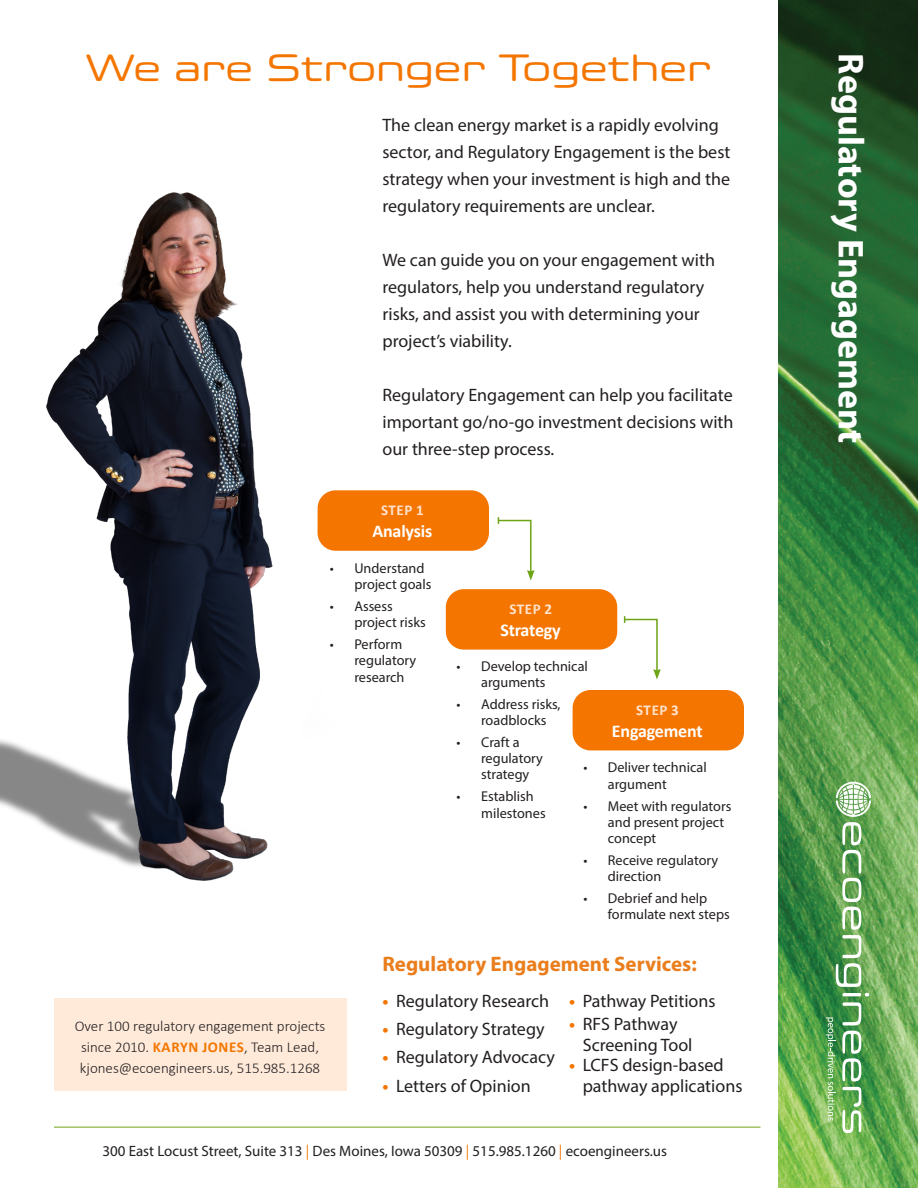
<style>
.page{position:relative;width:918px;height:1188px;background:#fff}
.page>*{position:absolute;margin:0;border:0;box-sizing:border-box;transform-origin:0 0}
.t1{font:39px "Eurostile Candy LT Pro";color:#f47600}
.t2{font:700 36px "Myriad Pro";color:#fff}
.t3{font:700 21px "Myriad Pro";color:#ea7e1d}
.t4{font:18px/27px "Myriad Pro";color:#231f20}
.Third_level_heading{font:700 18px "Calibri";letter-spacing:-.01em;color:#fff}
.t5{font:300 15px/21px "Calibri";color:#231f20;text-align:center}
.t6{font:15px "Myriad Pro";color:#231f20}
.Third_level_heading-2{font:700 15px "Calibri";letter-spacing:.04em;color:#ffe3ce}
.t7{font:14.25px/16.4px "Myriad Pro";color:#231f20}
.s1{font-weight:700;color:#f47600}
.s2{color:#f47600}
</style>
<div class="page">
<img style="left:778px;top:0;width:140px;height:1188px">
<hr style="left:54px;top:1127px;width:706px;height:1px;background:#6ea516">
<svg style="left:826px;top:1017px;width:9px;height:104px"></svg>
<svg style="left:842px;top:993px;width:27px;height:32px"></svg>
<svg style="left:842px;top:1031px;width:19px;height:102px"></svg>
<svg style="left:836px;top:782px;width:35px;height:205px"></svg>
<div style="left:573px;top:690px;width:171px;height:60px;background:#f47600;border-radius:18px"></div>
<div style="left:446px;top:589px;width:171px;height:61px;background:#f47600;border-radius:18px"></div>
<div style="left:318px;top:490px;width:171px;height:61px;background:#f47600;border-radius:18px"></div>
<div style="left:54px;top:999px;width:292px;height:92px;background:#ffeada"></div>
<img style="left:0;top:192px;width:345px;height:689px">
<svg style="left:217px;top:217px;width:29px;height:56px"></svg>
<svg style="left:497px;top:517px;width:38px;height:64px"></svg>
<svg style="left:623px;top:616px;width:38px;height:64px"></svg>
<p class="t1" style="left:86px;top:47px;width:627px">We are Stronger Together</p>
<p class="t4" style="left:382px;top:111px;width:349px">The clean energy market is a rapidly evolving sector, and Regulatory Engagement is the best strategy when your investment is high and the regulatory requirements are unclear.</p>
<p class="t4" style="left:382px;top:246px;width:334px">We can guide you on your engagement with regulators, help you understand regulatory risks, and assist you with determining your project’s viability.</p>
<p class="t4" style="left:382px;top:381px;width:353px;text-align:justify">Regulatory Engagement can help you facilitate important go/no-go investment decisions with our three-step process.</p>
<p class="Third_level_heading-2" style="left:381px;top:500px;width:44px">STEP 1</p>
<p class="Third_level_heading" style="left:372px;top:518px;width:61px">Analysis</p>
<p class="t7" style="left:354px;top:560px;width:79px;text-indent:-25px">• Understand project goals</p>
<p class="t7" style="left:354px;top:598px;width:73px;text-indent:-25px">• Assess project risks</p>
<p class="t7" style="left:354px;top:636px;width:63px;text-indent:-25px">• Perform regulatory research</p>
<p class="Third_level_heading-2" style="left:509px;top:599px;width:44px">STEP 2</p>
<p class="Third_level_heading" style="left:500px;top:617px;width:62px">Strategy</p>
<p class="t7" style="left:481px;top:657px;width:108px;text-indent:-25px">• Develop technical arguments</p>
<p class="t7" style="left:481px;top:695px;width:81px;text-indent:-25px">• Address risks, roadblocks</p>
<p class="t7" style="left:481px;top:734px;width:63px;text-indent:-25px">• Craft a regulatory strategy</p>
<p class="t7" style="left:481px;top:788px;width:66px;text-indent:-25px">• Establish milestones</p>
<p class="Third_level_heading-2" style="left:636px;top:699px;width:44px">STEP 3</p>
<p class="Third_level_heading" style="left:612px;top:718px;width:92px">Engagement</p>
<p class="t7" style="left:608px;top:759px;width:100px;text-indent:-25px">• Deliver technical argument</p>
<p class="t7" style="left:608px;top:797px;width:125px;text-indent:-25px">• Meet with regulators and present project concept</p>
<p class="t7" style="left:608px;top:852px;width:112px;text-indent:-25px">• Receive regulatory direction</p>
<p class="t7" style="left:608px;top:890px;width:123px;text-indent:-25px">• Debrief and help formulate next steps</p>
<p class="t5" style="left:75px;top:1015px;width:252px">Over 100 regulatory engagement projects since 2010. <span class="s1">KARYN JONES</span>, Team Lead, kjones@ecoengineers.us, 515.985.1268</p>
<p class="t3" style="left:382px;top:951px;width:316px">Regulatory Engagement Services:</p>
<p class="t4" style="left:382px;top:987px;width:168px"><span class="s1">•</span> Regulatory Research</p>
<p class="t4" style="left:382px;top:1015px;width:164px"><span class="s1">•</span> Regulatory Strategy</p>
<p class="t4" style="left:382px;top:1043px;width:174px"><span class="s1">•</span> Regulatory Advocacy</p>
<p class="t4" style="left:382px;top:1072px;width:150px"><span class="s1">•</span> Letters of Opinion</p>
<p class="t4" style="left:569px;top:987px;width:148px"><span class="s1">•</span> Pathway Petitions</p>
<p class="t4" style="left:583px;top:1014px;width:111px;line-height:20.4px;text-indent:-14px"><span class="s1">•</span> RFS Pathway<br>Screening Tool</p>
<p class="t4" style="left:583px;top:1055px;width:161px;line-height:20.4px;text-indent:-14px"><span class="s1">•</span> LCFS design-based pathway applications</p>
<p class="t6" style="left:102px;top:1142px;width:566px">300 East Locust Street, Suite 313 <span class="s2">|</span> Des Moines, Iowa 50309 <span class="s2">|</span> 515.985.1260 <span class="s2">|</span> ecoengineers.us</p>
<h2 class="t2" style="left:874px;top:53px;width:391px;rotate:90deg">Regulatory Engagement</h2>
</div>
